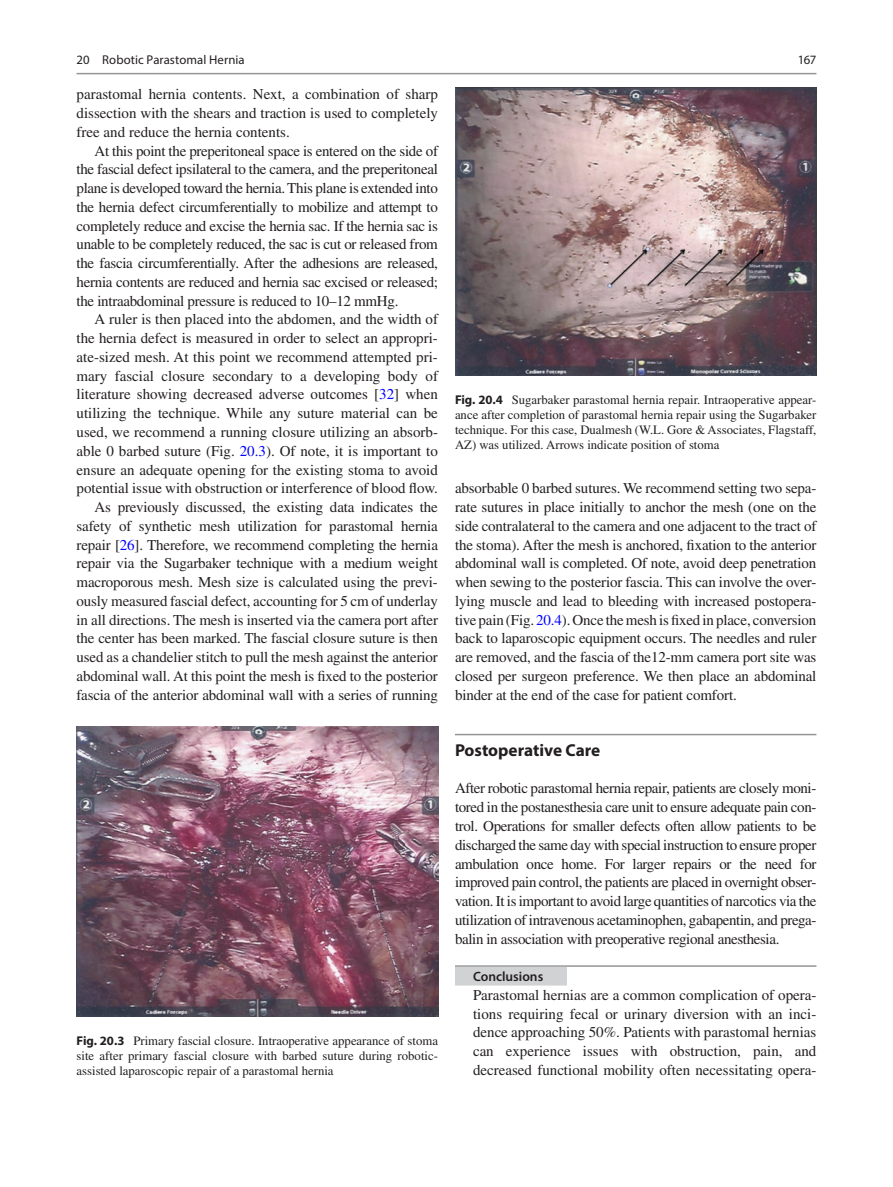
<style>
.page{position:relative;width:893px;height:1187px;background:#fff}
.page>*{position:absolute;margin:0;border:0;box-sizing:border-box;transform-origin:0 0}
.t1{font:700 17.25px "Ylsxrf Myriad Pro";color:#231f20}
.t2{font:15px/18.8px "Qrydgn Times LT Std";letter-spacing:-.01em;color:#231f20;text-align:justify}
.t3{font:600 13.5px "Vdlmqg Myriad Pro";color:#231f20}
.t4{font:12.75px/15px "Qrydgn Times LT Std";color:#231f20;text-align:justify}
.t5{font:12.75px "Ltxscv Myriad Pro";letter-spacing:.005em;color:#231f20}
.t6{font:12.75px "Vtnhrs Myriad Pro";color:#231f20}
.s1{color:#00f}
.s2{font-family:"Ylsxrf Myriad Pro";font-weight:700}
</style>
<div class="page">
<hr style="left:455px;top:733px;width:361px;height:2px;background:#939598">
<hr style="left:455px;top:965px;width:361px;height:1px;background:#939598">
<div style="left:455px;top:966px;width:112px;height:19px;background:#d1d2d4"></div>
<img style="left:77px;top:726px;width:361px;height:290px">
<img style="left:455px;top:88px;width:361px;height:287px">
<hr style="left:77px;top:73px;width:739px;height:1px;background:#939598">
<p class="t5" style="left:77px;top:52px;width:170px">20 Robotic Parastomal Hernia</p>
<p class="t2" style="left:77px;top:85px;width:363px">parastomal hernia contents. Next, a combination of sharp dissection with the shears and traction is used to completely free and reduce the hernia contents.</p>
<p class="t2" style="left:77px;top:141px;width:363px;text-indent:18px">At this point the preperitoneal space is entered on the side of the fascial defect ipsilateral to the camera, and the preperitoneal plane is developed toward the hernia. This plane is extended into the hernia defect circumferentially to mobilize and attempt to completely reduce and excise the hernia sac. If the hernia sac is unable to be completely reduced, the sac is cut or released from the fascia circumferentially. After the adhesions are released, hernia contents are reduced and hernia sac excised or released; the intraabdominal pressure is reduced to 10–12 mmHg.</p>
<p class="t2" style="left:77px;top:310px;width:363px;text-align:right">A ruler is then placed into the abdomen, and the width of the hernia defect is measured in order to select an appropri&shy;ate-sized mesh. At this point we recommend attempted pri&shy;mary fascial closure secondary to a developing body of literature showing decreased adverse outcomes [<span class="s1">32</span>] when utilizing the technique. While any suture material can be used, we recommend a running closure utilizing an absorb&shy;able 0 barbed suture (Fig. <span class="s1">20.3</span>). Of note, it is important to ensure an adequate opening for the existing stoma to avoid potential issue with obstruction or interference of blood flow.<br>As previously discussed, the existing data indicates the safety of synthetic mesh utilization for parastomal hernia repair [<span class="s1">26</span>]. Therefore, we recommend completing the hernia repair via the Sugarbaker technique with a medium weight macroporous mesh. Mesh size is calculated using the previ&shy;ously measured fascial defect, accounting for 5 cm of underlay in all directions. The mesh is inserted via the camera port after the center has been marked. The fascial closure suture is then used as a chandelier stitch to pull the mesh against the anterior abdominal wall. At this point the mesh is fixed to the posterior fascia of the anterior abdominal wall with a series of running</p>
<p class="t6" style="left:798px;top:52px;width:20px">167</p>
<p class="t4" style="left:455px;top:392px;width:363px"><span class="s2">Fig. 20.4</span> Sugarbaker parastomal hernia repair. Intraoperative appear&shy;ance after completion of parastomal hernia repair using the Sugarbaker technique. For this case, Dualmesh (W.L. Gore &amp; Associates, Flagstaff, AZ) was utilized. Arrows indicate position of stoma</p>
<p class="t2" style="left:455px;top:479px;width:363px">absorbable 0 barbed sutures. We recommend setting two sepa&shy;rate sutures in place initially to anchor the mesh (one on the side contralateral to the camera and one adjacent to the tract of the stoma). After the mesh is anchored, fixation to the anterior abdominal wall is completed. Of note, avoid deep penetration when sewing to the posterior fascia. This can involve the over&shy;lying muscle and lead to bleeding with increased postopera&shy;tive pain (Fig. <span class="s1">20.4</span>). Once the mesh is fixed in place, conversion back to laparoscopic equipment occurs. The needles and ruler are removed, and the fascia of the12-mm camera port site was closed per surgeon preference. We then place an abdominal binder at the end of the case for patient comfort.</p>
<p class="t4" style="left:77px;top:1032px;width:363px"><span class="s2">Fig. 20.3</span> Primary fascial closure. Intraoperative appearance of stoma site after primary fascial closure with barbed suture during robotic&shy;assisted laparoscopic repair of a parastomal hernia</p>
<p class="t1" style="left:455px;top:738px;width:147px">Postoperative Care</p>
<p class="t2" style="left:455px;top:779px;width:363px">After robotic parastomal hernia repair, patients are closely moni&shy;tored in the postanesthesia care unit to ensure adequate pain con&shy;trol. Operations for smaller defects often allow patients to be discharged the same day with special instruction to ensure proper ambulation once home. For larger repairs or the need for improved pain control, the patients are placed in overnight obser&shy;vation. It is important to avoid large quantities of narcotics via the utilization of intravenous acetaminophen, gabapentin, and prega&shy;balin in association with preoperative regional anesthesia.</p>
<p class="t3" style="left:473px;top:967px;width:72px">Conclusions</p>
<p class="t2" style="left:473px;top:985px;width:345px">Parastomal hernias are a common complication of opera&shy;tions requiring fecal or urinary diversion with an inci&shy;dence approaching 50%. Patients with parastomal hernias can experience issues with obstruction, pain, and decreased functional mobility often necessitating opera-</p>
</div>
